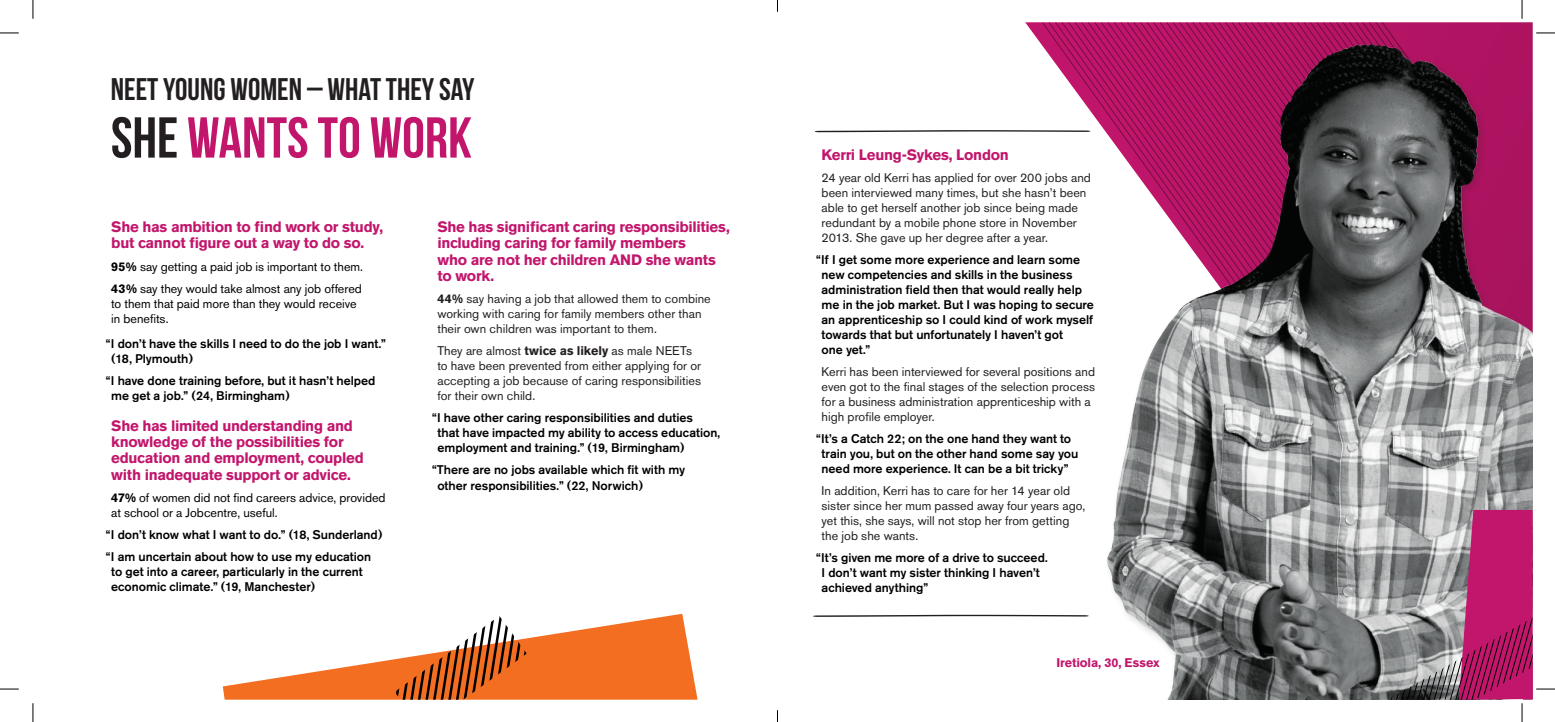
<style>
.page{position:relative;width:1555px;height:722px;background:#fff}
.page>*{position:absolute;margin:0;border:0;box-sizing:border-box;transform-origin:0 0}
.t1{font:57.5px "Bebas Neue";color:#c2166c}
.t2{font:31.25px "Bebas Neue";color:#231f20}
.t3{font:700 15px/16.2px "Akzidenz Grotesk BE";letter-spacing:-.015em;color:#c2166c}
.t4{font:500 12.5px/15px "Akzidenz Grotesk BE";letter-spacing:-.005em;color:#000}
.t5{font:12.5px/15px "Akzidenz Grotesk BE";letter-spacing:.005em;color:#231f20}
.t6{font:12.5px/15px "Akzidenz Grotesk BE";color:#000}
.t7{font:700 12.5px "Akzidenz Grotesk BE";color:#c2166c}
.s1{color:#231f20}
.s2{font-weight:700}
</style>
<div class="page">
<svg style="left:223px;top:613px;width:474px;height:86px"></svg>
<img style="left:1107px;top:33px;width:425px;height:666px">
<svg style="left:814px;top:22px;width:623px;height:357px"></svg>
<svg style="left:813px;top:614px;width:275px;height:2px"></svg>
<svg style="left:0;top:32px;width:19px;height:2px"></svg>
<svg style="left:1536px;top:32px;width:18px;height:2px"></svg>
<svg style="left:0;top:688px;width:19px;height:1px"></svg>
<svg style="left:32px;top:0;width:2px;height:19px"></svg>
<svg style="left:32px;top:703px;width:2px;height:18px"></svg>
<svg style="left:1521px;top:0;width:1px;height:19px"></svg>
<svg style="left:1387px;top:509px;width:167px;height:212px"></svg>
<h2 class="t2" style="left:111px;top:72px;width:365px">NEET YOUNG WOMEN – WHAT THEY SAY</h2>
<h1 class="t1" style="left:111px;top:106px;width:315px"><span class="s1">SHE</span> WANTS TO WORK</h1>
<p class="t3" style="left:111px;top:219px;width:273px;text-indent:-5px">She has ambition to find work or study, but cannot figure out a way to do so.</p>
<p class="t6" style="left:111px;top:255px;width:253px;line-height:22.1px"><span class="s2">95%</span> say getting a paid job is important to them.<br><span class="s2">43%</span> say they would take almost any job offered</p>
<p class="t6" style="left:111px;top:296px;width:247px">to them that paid more than they would receive in benefits.</p>
<p class="t4" style="left:111px;top:336px;width:276px;text-indent:-5px">“I don’t have the skills I need to do the job I want.” (18, Plymouth)</p>
<p class="t4" style="left:111px;top:373px;width:265px;text-indent:-5px">“I have done training before, but it hasn’t helped me get a job.” (24, Birmingham)</p>
<p class="t3" style="left:111px;top:417px;width:254px;text-indent:-5px">She has limited understanding and knowledge of the possibilities for education and employment, coupled with inadequate support or advice.</p>
<p class="t6" style="left:111px;top:490px;width:276px"><span class="s2">47%</span> of women did not find careers advice, provided at school or a Jobcentre, useful.</p>
<p class="t4" style="left:106px;top:523px;width:278px;line-height:22.1px">“I don’t know what I want to do.” (18, Sunderland) “I am uncertain about how to use my education</p>
<p class="t4" style="left:111px;top:564px;width:253px">to get into a career, particularly in the current economic climate.” (19, Manchester)</p>
<p class="t3" style="left:437px;top:219px;width:294px;text-indent:-5px">She has significant caring responsibilities, including caring for family members<br>who are not her children AND</p>
<p class="t3" style="left:645px;top:251px;width:72px">she wants</p>
<p class="t3" style="left:437px;top:268px;width:58px">to work.</p>
<p class="t5" style="left:437px;top:291px;width:275px"><span class="s2">44%</span> say having a job that allowed them to combine working with caring for family members other than their own children was important to them.</p>
<p class="t5" style="left:437px;top:343px;width:265px">They are almost <span class="s2">twice as likely</span> as male NEETs to have been prevented from either applying for or accepting a job because of caring responsibilities for their own child.</p>
<p class="t4" style="left:437px;top:410px;width:284px;text-indent:-5px">“I have other caring responsibilities and duties<br>that have impacted my ability to access education, employment and training.” (19, Birmingham)</p>
<p class="t4" style="left:437px;top:462px;width:249px;text-indent:-5px">“There are no jobs available which fit with my other responsibilities.” (22, Norwich)</p>
<p class="t3" style="left:816px;top:146px;width:194px">Kerri Leung-Sykes, London</p>
<p class="t5" style="left:821px;top:170px;width:271px">24 year old Kerri has applied for over 200 jobs and been interviewed many times, but she hasn’t been able to get herself another job since being made redundant by a mobile phone store in November 2013. She gave up her degree after a year.</p>
<p class="t4" style="left:821px;top:252px;width:274px;text-indent:-5px">“If I get some more experience and learn some new competencies and skills in the business administration field then that would really help me in the job market. But I was hoping to secure an apprenticeship so I could kind of work myself towards that but unfortunately I haven’t got<br>one yet.”</p>
<p class="t5" style="left:821px;top:364px;width:275px">Kerri has been interviewed for several positions and even got to the final stages of the selection process for a business administration apprenticeship with a high profile employer.</p>
<p class="t4" style="left:816px;top:431px;width:263px;text-align:center">“It’s a Catch 22; on the one hand they want to train you, but on the other hand some say you need more experience. It can be a bit tricky”</p>
<p class="t5" style="left:821px;top:483px;width:265px">In addition, Kerri has to care for her 14 year old sister since her mum passed away four years ago, yet this, she says, will not stop her from getting the job she wants.</p>
<p class="t4" style="left:821px;top:550px;width:227px;text-indent:-5px">“It’s given me more of a drive to succeed.<br>I don’t want my sister thinking I haven’t achieved anything”</p>
<p class="t7" style="left:1056px;top:654px;width:105px">Iretiola, 30, Essex</p>
</div>
